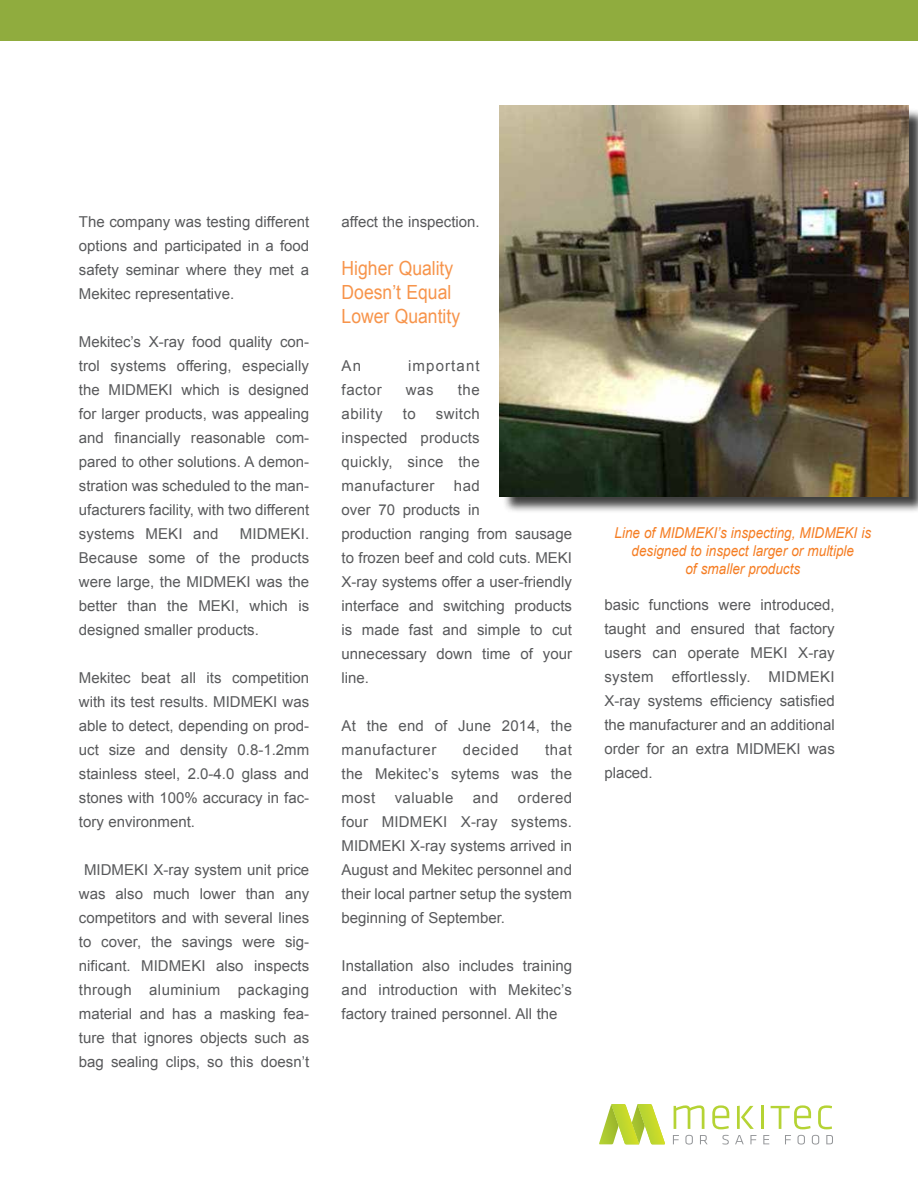
<style>
.page{position:relative;width:918px;height:1188px;background:#fff}
.page>*{position:absolute;margin:0;border:0;box-sizing:border-box;transform-origin:0 0}
.t1{font:19.5px/24px "Arial";color:#f7944b;scale:.9 1}
.t2{font:15px/24px "Arial";color:#58595b;text-align:justify}
.t3{font:italic 15px/18.1px "Arial";color:#f57d23;text-align:center;scale:.9 1}
.t4{font:15px "Arial";letter-spacing:.075em;color:#58595b}
.t5{font:15px "Arial";letter-spacing:.025em;color:#58595b}
.t6{font:15px "Arial";letter-spacing:.03em;color:#58595b}
.t7{font:15px "Arial";letter-spacing:.04em;color:#58595b}
</style>
<div class="page">
<div style="left:502px;top:108px;width:416px;height:406px;background:#000;opacity:.75"></div>
<div style="left:0;top:0;width:918px;height:40px;background:#90ac3e"></div>
<svg style="left:599px;top:1104px;width:13px;height:40px"></svg>
<img style="left:612px;top:1104px;width:53px;height:40px">
<svg style="left:673px;top:1135px;width:6px;height:9px"></svg>
<svg style="left:685px;top:1135px;width:8px;height:10px"></svg>
<svg style="left:700px;top:1135px;width:8px;height:9px"></svg>
<svg style="left:722px;top:1135px;width:7px;height:10px"></svg>
<svg style="left:735px;top:1135px;width:9px;height:9px"></svg>
<svg style="left:750px;top:1135px;width:7px;height:9px"></svg>
<svg style="left:763px;top:1135px;width:6px;height:9px"></svg>
<svg style="left:785px;top:1135px;width:6px;height:9px"></svg>
<svg style="left:798px;top:1135px;width:7px;height:10px"></svg>
<svg style="left:812px;top:1135px;width:7px;height:10px"></svg>
<svg style="left:826px;top:1135px;width:7px;height:9px"></svg>
<svg style="left:674px;top:1105px;width:30px;height:24px"></svg>
<svg style="left:712px;top:1105px;width:17px;height:24px"></svg>
<svg style="left:737px;top:1106px;width:17px;height:23px"></svg>
<hr style="left:761px;top:1106px;width:3px;height:23px;background:#b5d334">
<svg style="left:771px;top:1105px;width:40px;height:24px"></svg>
<svg style="left:818px;top:1105px;width:14px;height:24px"></svg>
<img style="left:500px;top:106px;width:408px;height:390px">
<p class="t2" style="left:79px;top:210px;width:232px">The company was testing different options and participated in a food safety seminar where they met a Mekitec representative.</p>
<p class="t2" style="left:79px;top:330px;width:232px">Mekitec’s X-ray food quality con&shy;trol systems offering, especially the MIDMEKI which is designed for larger products, was appealing and financially reasonable com&shy;pared to other solutions. A demon&shy;stration was scheduled to the man&shy;ufacturers facility, with two different systems MEKI and</p>
<p class="t2" style="left:79px;top:522px;width:232px;text-indent:161px">MIDMEKI.<br>Because some of the products were large, the MIDMEKI was the better than the MEKI, which is designed smaller products.</p>
<p class="t2" style="left:79px;top:666px;width:232px">Mekitec beat all its competition with its test results. MIDMEKI was able to detect, depending on prod&shy;uct size and density 0.8-1.2mm stainless steel, 2.0-4.0 glass and stones with 100% accuracy in fac&shy;tory environment.</p>
<p class="t2" style="left:79px;top:858px;width:232px;text-align:center">MIDMEKI X-ray system unit price was also much lower than any competitors and with several lines to cover, the savings were sig&shy;nificant. MIDMEKI also inspects through aluminium packaging material and has a masking fea&shy;ture that ignores objects such as bag sealing clips, so this doesn’t</p>
<p class="t2" style="left:342px;top:210px;width:140px">affect the inspection.</p>
<h1 class="t1" style="left:342px;top:256px;width:133px">Higher Quality<br>Doesn’t Equal<br>Lower Quantity</h1>
<p class="t2" style="left:342px;top:354px;width:21px">An</p>
<p class="t4" style="left:408px;top:355px;width:73px">important</p>
<p class="t2" style="left:342px;top:378px;width:42px">factor</p>
<p class="t2" style="left:406px;top:378px;width:29px">was</p>
<p class="t2" style="left:458px;top:378px;width:23px">the</p>
<p class="t6" style="left:342px;top:403px;width:42px">ability</p>
<p class="t2" style="left:403px;top:402px;width:14px">to</p>
<p class="t2" style="left:342px;top:402px;width:140px;text-indent:94px">switch inspected products quickly, since the manufacturer</p>
<p class="t2" style="left:342px;top:474px;width:232px;text-align:left;text-indent:112px">had<br>over 70 products in<br>production ranging from sausage to frozen beef and cold cuts. MEKI<br>X-ray systems offer a user-friendly interface and switching products is made fast and simple to cut unnecessary down time of your line.</p>
<p class="t2" style="left:342px;top:714px;width:232px">At the end of June 2014, the manufacturer</p>
<p class="t2" style="left:342px;top:738px;width:232px;text-indent:204px">that the Mekitec’s sytems was the most</p>
<p class="t7" style="left:463px;top:739px;width:58px">decided</p>
<p class="t2" style="left:342px;top:786px;width:232px;text-indent:176px">ordered four MIDMEKI X-ray systems.<br>MIDMEKI X-ray systems arrived in August and Mekitec personnel and their local partner setup the system beginning of September.</p>
<p class="t2" style="left:342px;top:954px;width:232px">Installation also includes training and introduction with Mekitec’s factory trained personnel. All the</p>
<p class="t5" style="left:395px;top:787px;width:60px">valuable</p>
<p class="t2" style="left:473px;top:786px;width:27px">and</p>
<p class="t3" style="left:615px;top:524px;width:287px">Line of MIDMEKI’s inspecting, MIDMEKI is designed to inspect larger or multiple<br>of smaller products</p>
<p class="t2" style="left:604px;top:593px;width:232px">basic functions were introduced, taught and ensured that factory users can operate MEKI X-ray system effortlessly. MIDMEKI X-ray systems efficiency satisfied the manufacturer and an additional order for an extra MIDMEKI was placed.</p>
</div>
